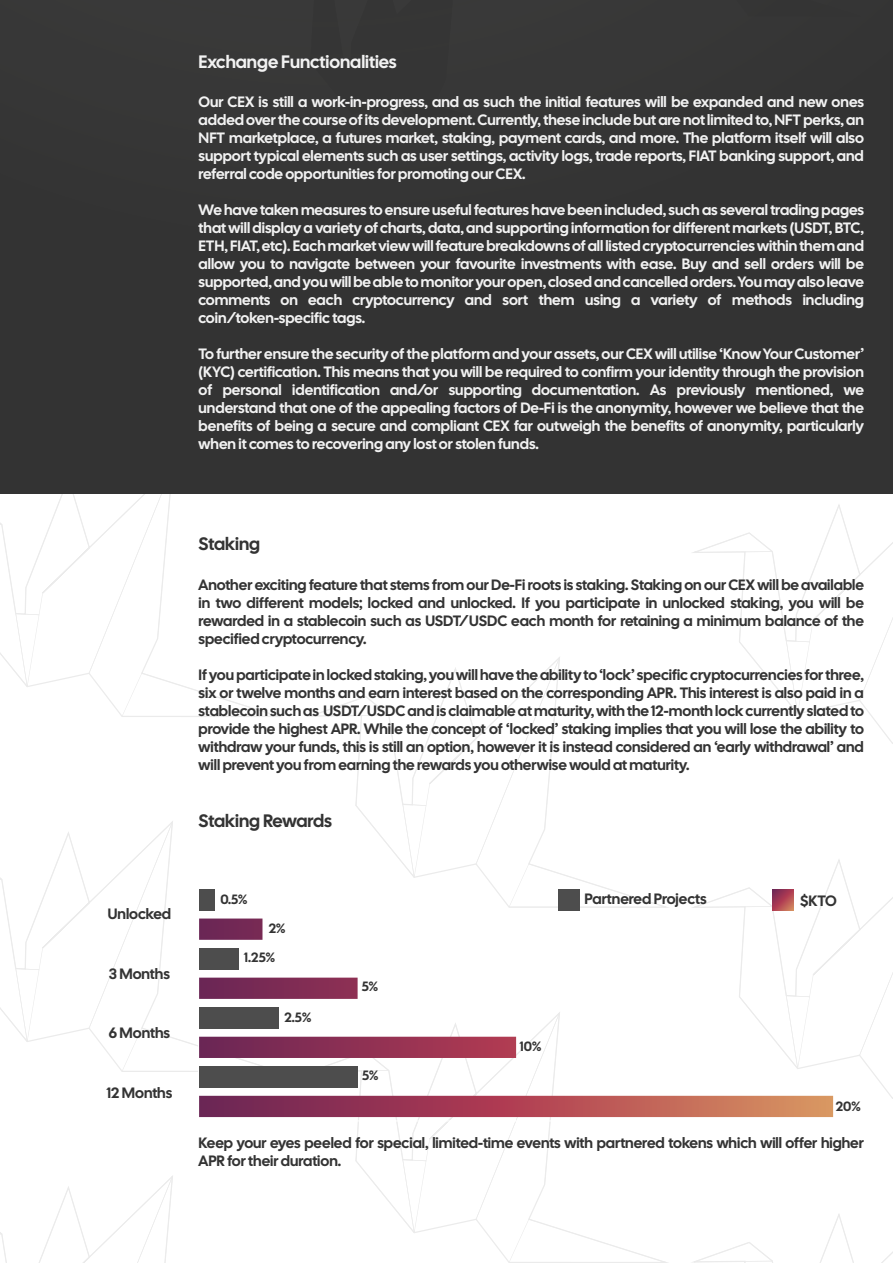
<style>
.page{position:relative;width:893px;height:1263px;background:#fff}
.page>*{position:absolute;margin:0;border:0;box-sizing:border-box;transform-origin:0 0}
.t1{font:600 18px "Cal Sans";color:#f2f2f2}
.t2{font:600 18px "Cal Sans";color:#333}
.t3{font:600 15px/18px "Cal Sans";color:#f2f2f2;text-align:justify}
.t4{font:600 15px/18px "Cal Sans";color:#333;text-align:justify}
.t5{font:600 13.5px/29px "Cal Sans";color:#333}
</style>
<div class="page">
<svg style="left:0;top:821px;width:215px;height:251px"></svg>
<svg style="left:0;top:494px;width:279px;height:223px"></svg>
<svg style="left:310px;top:657px;width:356px;height:250px"></svg>
<svg style="left:694px;top:505px;width:199px;height:239px"></svg>
<svg style="left:694px;top:859px;width:199px;height:240px"></svg>
<svg style="left:0;top:1176px;width:173px;height:87px"></svg>
<svg style="left:692px;top:1214px;width:201px;height:49px"></svg>
<div style="left:0;top:0;width:893px;height:494px;background:#333"></div>
<div style="left:558px;top:889px;width:21px;height:22px;background:#4d4d4d"></div>
<svg style="left:772px;top:889px;width:21px;height:22px"></svg>
<svg style="left:310px;top:1117px;width:356px;height:146px"></svg>
<hr style="left:198px;top:885px;width:1px;height:236px;background:#fff">
<div style="left:199px;top:889px;width:16px;height:21px;background:#4d4d4d"></div>
<svg style="left:199px;top:918px;width:634px;height:199px"></svg>
<p class="t1" style="left:199px;top:47px;width:200px">Exchange Functionalities</p>
<p class="t3" style="left:199px;top:91px;width:667px">Our CEX is still a work-in-progress, and as such the initial features will be expanded and new ones added over the course of its development. Currently, these include but are not limited to, NFT perks, an NFT marketplace, a futures market, staking, payment cards, and more. The platform itself will also support typical elements such as user settings, activity logs, trade reports, FIAT banking support, and referral code opportunities for promoting our CEX.</p>
<p class="t3" style="left:199px;top:199px;width:667px">We have taken measures to ensure useful features have been included, such as several trading pages that will display a variety of charts, data, and supporting information for different markets (USDT, BTC, ETH, FIAT, etc). Each market view will feature breakdowns of all listed cryptocurrencies within them and allow you to navigate between your favourite investments with ease. Buy and sell orders will be supported, and you will be able to monitor your open, closed and cancelled orders. You may also leave comments on each cryptocurrency and sort them using a variety of methods including coin/token-specific tags.</p>
<p class="t3" style="left:199px;top:343px;width:667px">To further ensure the security of the platform and your assets, our CEX will utilise ‘Know Your Customer’ (KYC) certification. This means that you will be required to confirm your identity through the provision of personal identification and/or supporting documentation. As previously mentioned, we understand that one of the appealing factors of De-Fi is the anonymity, however we believe that the benefits of being a secure and compliant CEX far outweigh the benefits of anonymity, particularly when it comes to recovering any lost or stolen funds.</p>
<p class="t4" style="left:108px;top:903px;width:65px">Unlocked</p>
<p class="t4" style="left:109px;top:963px;width:62px">3 Months</p>
<p class="t4" style="left:109px;top:1022px;width:63px">6 Months</p>
<p class="t4" style="left:107px;top:1082px;width:67px">12 Months</p>
<p class="t2" style="left:199px;top:530px;width:63px">Staking</p>
<p class="t4" style="left:199px;top:574px;width:667px">Another exciting feature that stems from our De-Fi roots is staking. Staking on our CEX will be available in two different models; locked and unlocked. If you participate in unlocked staking, you will be rewarded in a stablecoin such as USDT/USDC each month for retaining a minimum balance of the specified cryptocurrency.</p>
<p class="t4" style="left:199px;top:664px;width:667px">If you participate in locked staking, you will have the ability to ‘lock’ specific cryptocurrencies for three, six or twelve months and earn interest based on the corresponding APR. This interest is also paid in a stablecoin such as USDT/USDC and is claimable at maturity, with the 12-month lock currently slated to provide the highest APR. While the concept of ‘locked’ staking implies that you will lose the ability to withdraw your funds, this is still an option, however it is instead considered an ‘early withdrawal’ and will prevent you from earning the rewards you otherwise would at maturity.</p>
<p class="t2" style="left:199px;top:807px;width:135px">Staking Rewards</p>
<p class="t4" style="left:585px;top:888px;width:123px">Partnered Projects</p>
<p class="t5" style="left:220px;top:883px;width:29px">0.5%</p>
<p class="t4" style="left:800px;top:890px;width:38px">$KTO</p>
<p class="t5" style="left:244px;top:912px;width:43px;text-indent:24px">2%<br>1.25%</p>
<p class="t5" style="left:284px;top:1001px;width:28px">2.5%</p>
<p class="t5" style="left:362px;top:971px;width:18px">5%</p>
<p class="t5" style="left:362px;top:1059px;width:18px">5%</p>
<p class="t5" style="left:520px;top:1030px;width:23px">10%</p>
<p class="t5" style="left:836px;top:1090px;width:26px">20%</p>
<p class="t4" style="left:199px;top:1132px;width:667px">Keep your eyes peeled for special, limited-time events with partnered tokens which will offer higher<br>APR for their duration.</p>
</div>
